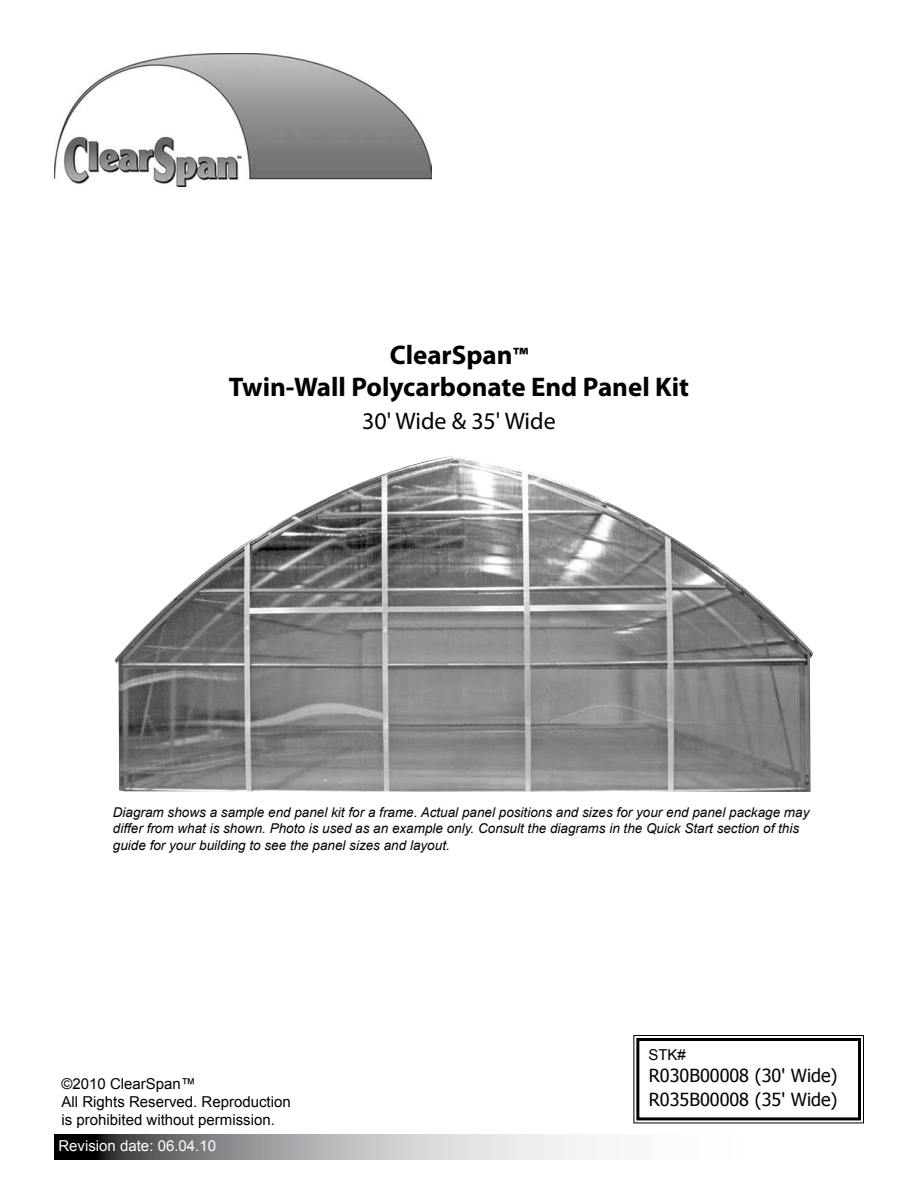
<style>
.page{position:relative;width:918px;height:1188px;background:#fff}
.page>*{position:absolute;margin:0;border:0;box-sizing:border-box;transform-origin:0 0}
.t1{font:700 27px/32.4px "Myriad Pro";color:#000;text-align:center}
.t2{font:24px "Myriad Pro";color:#000}
.t3{font:18px/24.2px "Tahoma";color:#000}
.t4{font:15px/18px "Arial";color:#000}
.t5{font:15px "Arial";color:#fff}
.t6{font:italic 13.5px/16.2px "Arial";color:#000}
.s1{font-size:24px}
</style>
<div class="page">
<svg style="left:54px;top:1134px;width:543px;height:25px;background:#a0a1a3"></svg>
<img style="left:114px;top:456px;width:700px;height:336px">
<svg style="left:633px;top:1035px;width:231px;height:89px"></svg>
<div style="left:636px;top:1038px;width:225px;height:82px;border:3px solid #000"></div>
<img style="left:54px;top:54px;width:378px;height:133px">
<h1 class="t1" style="left:229px;top:338px;width:462px">ClearSpan<span class="s1">™<br></span>Twin-Wall Polycarbonate End Panel Kit</h1>
<h2 class="t2" style="left:362px;top:406px;width:195px">30' Wide &amp; 35' Wide</h2>
<p class="t6" style="left:113px;top:805px;width:698px">Diagram shows a sample end panel kit for a frame. Actual panel positions and sizes for your end panel package may differ from what is shown. Photo is used as an example only. Consult the diagrams in the Quick Start section of this guide for your building to see the panel sizes and layout.</p>
<p class="t4" style="left:62px;top:1075px;width:231px">©2010 ClearSpan™<br>All Rights Reserved. Reproduction is prohibited without permission.</p>
<p class="t5" style="left:58px;top:1136px;width:159px">Revision date: 06.04.10</p>
<p class="t4" style="left:648px;top:1046px;width:39px">STK#</p>
<h3 class="t3" style="left:649px;top:1062px;width:190px">R030B00008 (30' Wide)<br>R035B00008 (35' Wide)</h3>
</div>
